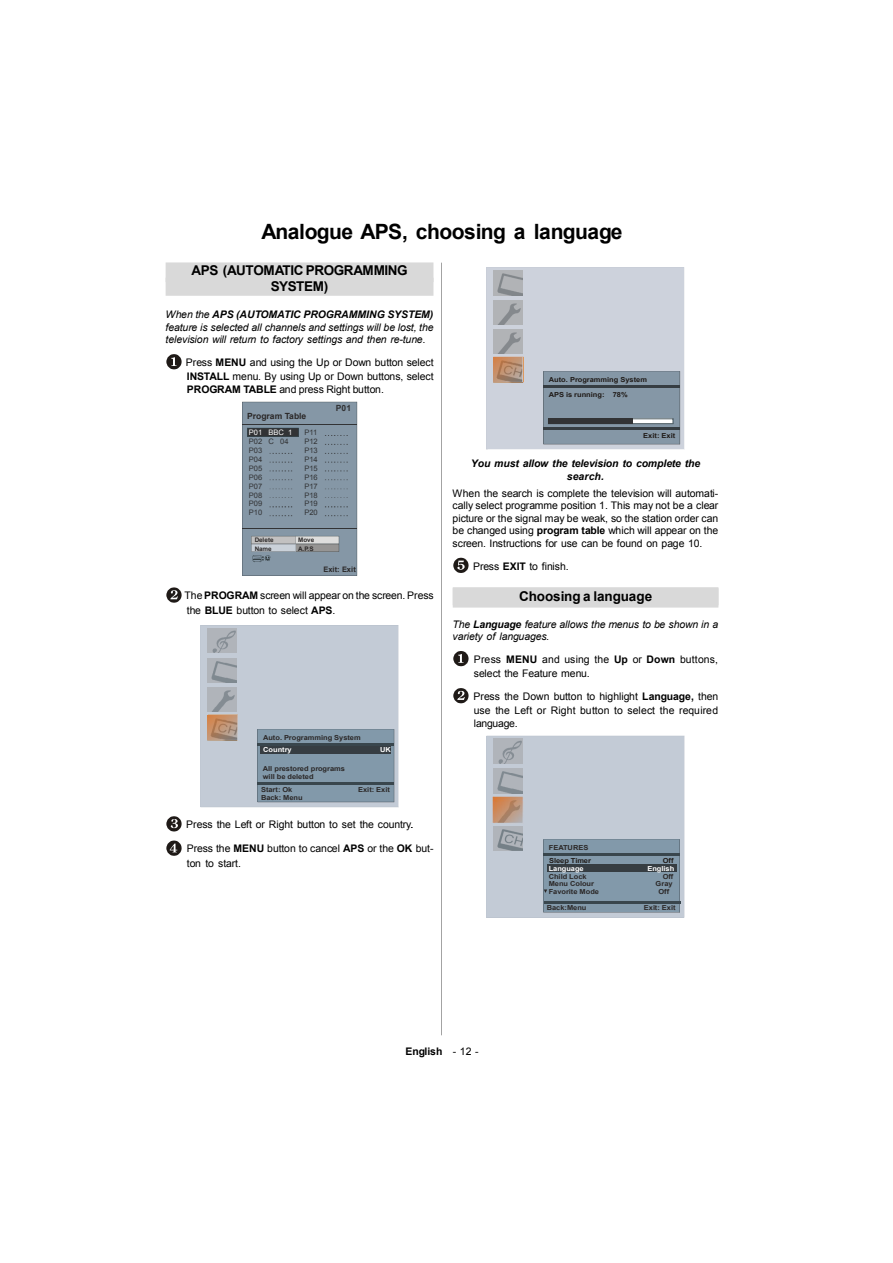
<style>
.page{position:relative;width:893px;height:1263px;background:#fff}
.page>*{position:absolute;margin:0;border:0;box-sizing:border-box;transform-origin:0 0}
.t1{font:700 21px "Arial";letter-spacing:-.025em;color:#000}
.t2{font:700 13.5px/16.2px "Arial";letter-spacing:-.025em;color:#000;text-align:center}
.t3{font:700 13.5px "Arial";color:#000}
.t4{font:10.5px/14.2px "Arial";color:#000}
.t5{font:italic 10.5px/12.6px "Arial";color:#000;text-align:justify}
.t6{font:italic 700 10.5px/12.6px "Arial";color:#000;text-align:center}
.t7{font:700 10.5px "Arial";color:#000}
.t8{font:10.5px "Arial";letter-spacing:-.02em;color:#000}
.t9{font:700 8.55px "Arial";color:#2b2828}
.t10{font:700 8.55px "Arial";color:#323335}
.t11{font:7.5px/9px "Arial";color:#323335}
.t12{font:700 7.5px "Arial";color:#2b2828}
.t13{font:7.5px "Arial";color:#fff}
.t14{font:700 6.9px/7.5px "Arial";color:#2b2828;scale:1.08 1}
.t15{font:700 6.9px "Arial";color:#1f1a17;scale:1.08 1}
.t16{font:700 6.9px "Arial";color:#fff;scale:1.08 1}
.t17{font:700 6.3px/8.2px "Arial";color:#2b2828}
.s1{font-weight:700}
.s2{font-weight:400}
</style>
<div class="page">
<div style="left:166px;top:262px;width:267px;height:34px;background:#d9d9d9"></div>
<svg style="left:166px;top:354px;width:16px;height:15px"></svg>
<svg style="left:242px;top:402px;width:115px;height:174px;background:#8393a0"></svg>
<svg style="left:166px;top:587px;width:16px;height:16px"></svg>
<svg style="left:201px;top:625px;width:198px;height:182px;background:#b1bcc9"></svg>
<div style="left:261px;top:746px;width:130px;height:8px;background:#363d42"></div>
<hr style="left:257px;top:743px;width:137px;height:2px;background:#39464d">
<hr style="left:257px;top:782px;width:137px;height:3px;background:#39464d">
<img style="left:207px;top:716px;width:1px;height:24px">
<img style="left:207px;top:629px;width:29px;height:24px">
<img style="left:208px;top:658px;width:29px;height:25px">
<img style="left:208px;top:687px;width:29px;height:25px">
<img style="left:208px;top:715px;width:29px;height:25px">
<svg style="left:166px;top:816px;width:16px;height:15px"></svg>
<svg style="left:166px;top:840px;width:16px;height:16px"></svg>
<svg style="left:486px;top:267px;width:198px;height:182px;background:#b4bbc5"></svg>
<div style="left:548px;top:419px;width:85px;height:5px;background:#323335"></div>
<svg style="left:453px;top:558px;width:16px;height:15px"></svg>
<div style="left:453px;top:587px;width:265px;height:21px;background:#d9d9d9"></div>
<svg style="left:453px;top:651px;width:16px;height:15px"></svg>
<svg style="left:453px;top:688px;width:16px;height:15px"></svg>
<svg style="left:486px;top:736px;width:198px;height:181px;background:#aab5c1"></svg>
<img style="left:492px;top:797px;width:32px;height:26px">
<h1 class="t1" style="left:261px;top:220px;width:363px">Analogue APS, choosing a language</h1>
<p class="t2" style="left:192px;top:262px;width:218px">APS (AUTOMATIC PROGRAMMING<br>SYSTEM)</p>
<p class="t5" style="left:166px;top:308px;width:270px">When the <span class="s1">APS (AUTOMATIC PROGRAMMING SYSTEM) </span>feature is selected all channels and settings will be lost, the television will return to factory settings and then re-tune.</p>
<p class="t4" style="left:186px;top:355px;width:249px">Press <span class="s1">MENU</span> and using the Up or Down button select<br><span class="s1">INSTALL</span> menu. By using Up or Down buttons, select</p>
<p class="t4" style="left:187px;top:382px;width:199px"><span class="s1">PROGRAM TABLE</span> and press Right button.</p>
<p class="t10" style="left:336px;top:403px;width:17px">P01</p>
<p class="t13" style="left:249px;top:429px;width:45px">P01 BBC 1</p>
<p class="t11" style="left:249px;top:437px;width:41px">P02 C 04<br>P03</p>
<p class="t11" style="left:304px;top:446px;width:15px">P13</p>
<p class="t15" style="left:549px;top:375px;width:92px">Auto. Programming System</p>
<p class="t15" style="left:549px;top:391px;width:75px">APS is running: 78%</p>
<p class="t15" style="left:643px;top:432px;width:31px">Exit: Exit</p>
<p class="t6" style="left:471px;top:457px;width:231px">You must allow the television to complete the search.</p>
<p class="t4" style="left:453px;top:487px;width:267px;line-height:12.6px;text-align:justify">When the search is complete the television will automati&shy;cally select programme position 1. This may not be a clear picture or the signal may be weak, so the station order can be changed using <span class="s1">program table</span> which will appear on the screen. Instructions for use can be found on page 10.</p>
<p class="t4" style="left:473px;top:559px;width:97px">Press <span class="s1">EXIT</span> to finish.</p>
<p class="t3" style="left:519px;top:589px;width:135px">Choosing a language</p>
<p class="t5" style="left:453px;top:618px;width:267px">The <span class="s1">Language</span> feature allows the menus to be shown in a variety of languages.</p>
<p class="t4" style="left:474px;top:652px;width:246px">Press <span class="s1">MENU</span> and using the <span class="s1">Up</span> or <span class="s1">Down</span> buttons, select the Feature menu.</p>
<p class="t4" style="left:474px;top:689px;width:246px">Press the Down button to highlight <span class="s1">Language,</span> then use the Left or Right button to select the required</p>
<p class="t8" style="left:474px;top:717px;width:45px">language.</p>
<p class="t9" style="left:247px;top:412px;width:61px">Program Table</p>
<p class="t11" style="left:304px;top:428px;width:14px">P11</p>
<p class="t11" style="left:304px;top:437px;width:15px">P12</p>
<p class="t11" style="left:249px;top:455px;width:15px">P04</p>
<p class="t11" style="left:304px;top:455px;width:15px">P14</p>
<p class="t11" style="left:249px;top:464px;width:15px">P05</p>
<p class="t11" style="left:304px;top:464px;width:15px">P15</p>
<p class="t11" style="left:249px;top:473px;width:15px">P06</p>
<p class="t11" style="left:304px;top:473px;width:15px">P16</p>
<p class="t11" style="left:249px;top:482px;width:15px">P07</p>
<p class="t11" style="left:304px;top:482px;width:15px">P17</p>
<p class="t11" style="left:249px;top:490px;width:15px">P08</p>
<p class="t11" style="left:304px;top:490px;width:15px">P18</p>
<p class="t11" style="left:249px;top:499px;width:15px">P09</p>
<p class="t11" style="left:304px;top:499px;width:15px">P19</p>
<p class="t11" style="left:249px;top:508px;width:15px">P10</p>
<p class="t11" style="left:304px;top:508px;width:15px">P20</p>
<p class="t17" style="left:255px;top:536px;width:20px">Delete<br>Name</p>
<p class="t17" style="left:298px;top:535px;width:18px;line-height:9.1px">Move<br>A.P.S</p>
<p class="t12" style="left:323px;top:565px;width:34px">Exit: Exit</p>
<p class="t4" style="left:184px;top:588px;width:251px">The <span class="s1">PROGRAM</span> screen will appear on the screen. Press the <span class="s1">BLUE</span> button to select <span class="s1">APS</span>.</p>
<p class="t14" style="left:263px;top:733px;width:92px">Auto. Programming System</p>
<p class="t16" style="left:263px;top:746px;width:28px">Country</p>
<p class="t16" style="left:380px;top:746px;width:11px">UK</p>
<p class="t14" style="left:263px;top:765px;width:78px">All prestored programs will be deleted</p>
<p class="t14" style="left:261px;top:786px;width:31px">Start: Ok</p>
<p class="t14" style="left:358px;top:786px;width:31px">Exit: Exit</p>
<p class="t14" style="left:261px;top:794px;width:40px">Back: Menu</p>
<p class="t4" style="left:186px;top:817px;width:228px">Press the Left or Right button to set the country.</p>
<p class="t4" style="left:187px;top:842px;width:248px">Press the <span class="s1">MENU</span> button to cancel <span class="s1">APS</span> or the <span class="s1">OK</span> but&shy;ton to start.</p>
<p class="t7" style="left:405px;top:1046px;width:75px">English <span class="s2">- 12 -</span></p>
<p class="t14" style="left:549px;top:844px;width:38px">FEATURES</p>
<p class="t15" style="left:549px;top:856px;width:40px">Sleep Timer</p>
<p class="t15" style="left:663px;top:856px;width:11px">Off</p>
<p class="t16" style="left:549px;top:865px;width:34px">Language</p>
<p class="t16" style="left:647px;top:865px;width:26px">English</p>
<p class="t14" style="left:547px;top:904px;width:38px">Back:Menu</p>
<p class="t14" style="left:644px;top:904px;width:31px">Exit: Exit</p>
<p class="t14" style="left:549px;top:873px;width:37px">Child Lock</p>
<p class="t14" style="left:663px;top:873px;width:11px">Off</p>
<p class="t14" style="left:549px;top:880px;width:43px">Menu Colour</p>
<p class="t14" style="left:656px;top:880px;width:17px">Gray</p>
<p class="t14" style="left:549px;top:888px;width:48px">Favorite Mode</p>
<p class="t14" style="left:659px;top:888px;width:11px">Off</p>
</div>
